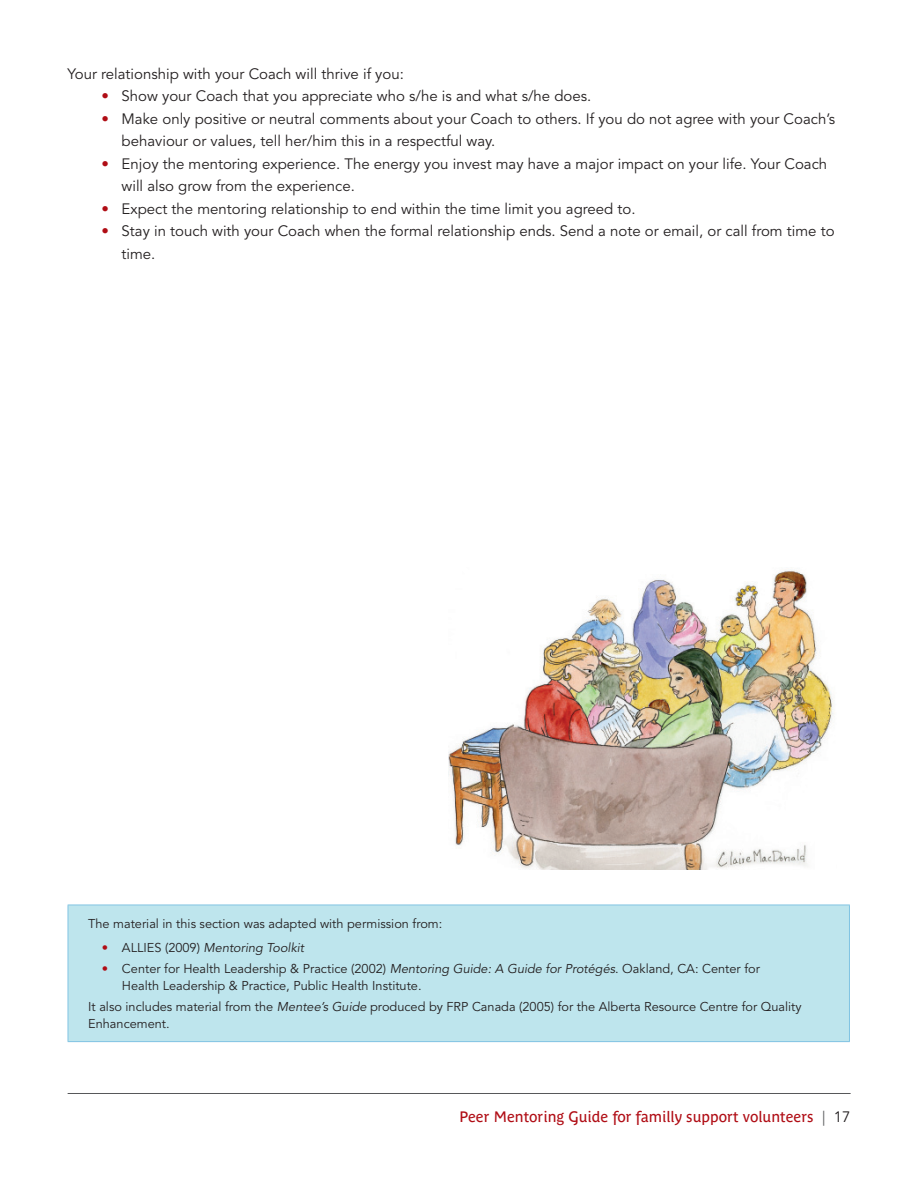
<style>
.page{position:relative;width:918px;height:1188px;background:#fff}
.page>*{position:absolute;margin:0;border:0;box-sizing:border-box;transform-origin:0 0}
.UL{font:15px/22.5px "Avenir LT Std";color:#231f20}
.t1{font:15px "Parisine Plus Std";color:#b00d15}
.Callout_2{font:12.75px/17.2px "Avenir LT Std";color:#231f20}
.Callout_2_UL{font:12.75px/17.2px "Avenir LT Std";color:#231f20}
.Callout_2_UL-2{font:italic 12.75px "Avenir LT Std";color:#231f20}
.s1{color:#b00d15}
.s2{font-style:normal;color:#b00d15}
.s3{font-style:normal}
.s4{font-style:italic}
.s5{font-family:"Avenir LT Std";color:#57585a}
.s6{font-family:"Avenir LT Std";color:#231f20}
</style>
<div class="page">
<hr style="left:68px;top:1093px;width:783px;height:1px;background:#57585a">
<div style="left:68px;top:905px;width:781px;height:137px;background:#bee5ed"></div>
<hr style="left:68px;top:905px;width:782px;height:1px;background:#82c4e3">
<hr style="left:68px;top:905px;width:1px;height:136px;background:#82c4e3">
<hr style="left:849px;top:905px;width:1px;height:136px;background:#82c4e3">
<hr style="left:68px;top:1041px;width:782px;height:1px;background:#82c4e3">
<img style="left:449px;top:570px;width:384px;height:299px">
<p class="UL" style="left:68px;top:63px;width:338px">Your relationship with your Coach will thrive if you:</p>
<p class="UL" style="left:101px;top:85px;width:492px"><span class="s1">•</span> Show your Coach that you appreciate who s/he is and what s/he does.</p>
<p class="UL" style="left:122px;top:108px;width:715px;text-indent:-20px"><span class="s1">•</span> Make only positive or neutral comments about your Coach to others. If you do not agree with your Coach’s behaviour or values, tell her/him this in a respectful way.</p>
<p class="UL" style="left:122px;top:153px;width:707px;text-indent:-20px"><span class="s1">•</span> Enjoy the mentoring experience. The energy you invest may have a major impact on your life. Your Coach will also grow from the experience.</p>
<p class="UL" style="left:101px;top:198px;width:536px"><span class="s1">•</span> Expect the mentoring relationship to end within the time limit you agreed to.</p>
<p class="UL" style="left:122px;top:220px;width:715px;text-indent:-20px"><span class="s1">•</span> Stay in touch with your Coach when the formal relationship ends. Send a note or email, or call from time to time.</p>
<p class="Callout_2" style="left:88px;top:915px;width:356px">The material in this section was adapted with permission from:</p>
<p class="Callout_2_UL-2" style="left:102px;top:940px;width:204px"><span class="s2">•</span> <span class="s3">ALLIES (2009)</span> Mentoring Toolkit</p>
<p class="Callout_2_UL" style="left:122px;top:960px;width:639px;text-indent:-20px"><span class="s1">•</span> Center for Health Leadership &amp; Practice (2002) <span class="s4">Mentoring Guide: A Guide for Protégés</span>. Oakland, CA: Center for<br>Health Leadership &amp; Practice, Public Health Institute.</p>
<p class="Callout_2" style="left:88px;top:998px;width:715px">It also includes material from the <span class="s4">Mentee’s Guide</span> produced by FRP Canada (2005) for the Alberta Resource Centre for Quality<br>Enhancement.</p>
<p class="t1" style="left:460px;top:1108px;width:392px">Peer Mentoring Guide for familly support volunteers <span class="s5">|</span> <span class="s6">17</span></p>
</div>
